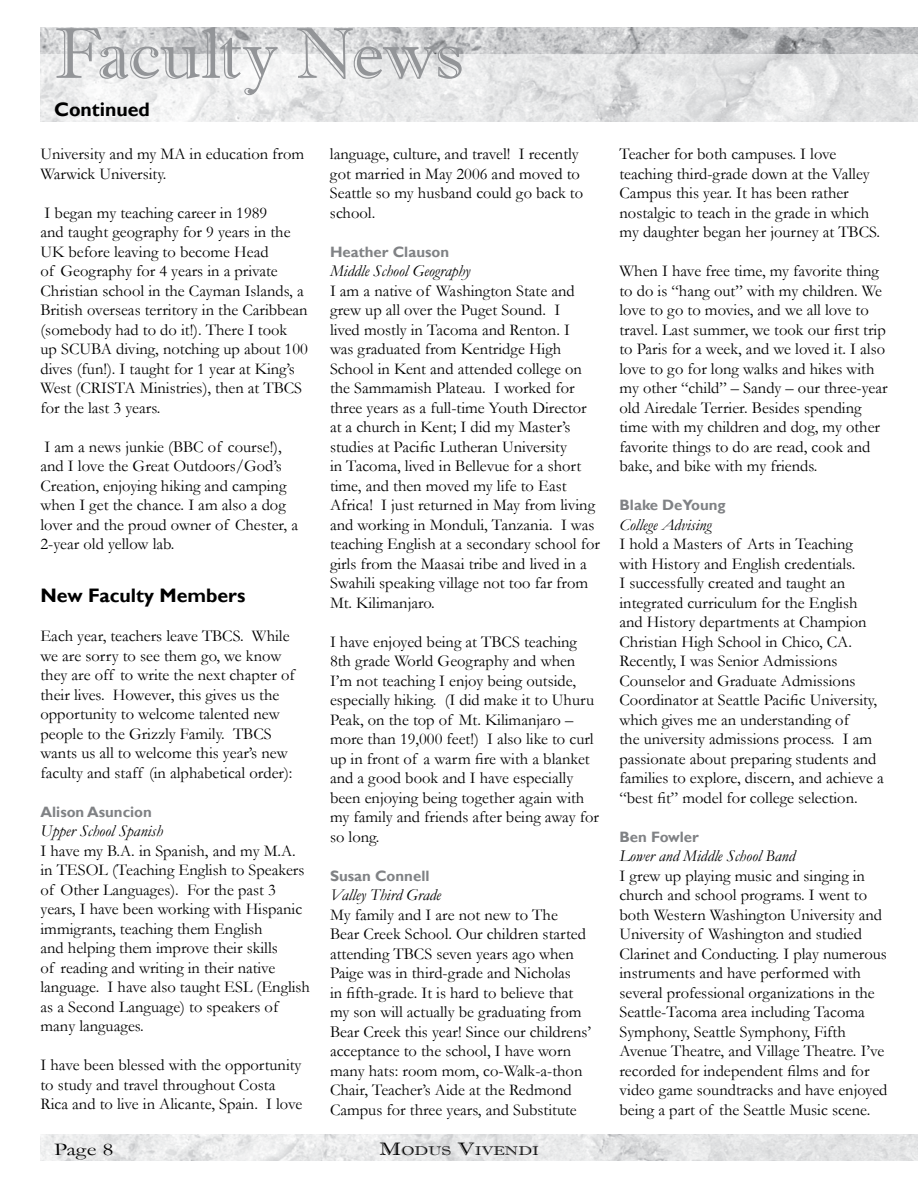
<style>
.page{position:relative;width:918px;height:1188px;background:#fff}
.page>*{position:absolute;margin:0;border:0;box-sizing:border-box;transform-origin:0 0}
.t1{font:72px "Imprint MT Shadow";letter-spacing:-.02em;color:#939598}
.t2{font:700 19.5px "Gill Sans";color:#000}
.t3{font:18px "Garamond";color:#000;scale:1.3 1}
.t4{font:16.5px/19.5px "Garamond";color:#000}
.t5{font:italic 16.5px "Garamond";color:#000}
.t6{font:700 15px "Gill Sans";color:#808285}
.t7{font:12.6px "Imprint MT Shadow";color:#000;scale:1.3 1}
.s1{font-size:18px}
</style>
<div class="page">
<img style="left:40px;top:27px;width:878px;height:27px">
<img style="left:40px;top:54px;width:878px;height:68px">
<img style="left:40px;top:1134px;width:878px;height:27px">
<h1 class="t1" style="left:54px;top:11px;width:411px">Faculty News</h1>
<p class="t2" style="left:54px;top:98px;width:97px">Continued</p>
<p class="t4" style="left:41px;top:144px;width:265px">University and my MA in education from<br>Warwick University.</p>
<p class="t4" style="left:41px;top:202px;width:269px">I began my teaching career in 1989<br>and taught geography for 9 years in the UK before leaving to become Head<br>of Geography for 4 years in a private Christian school in the Cayman Islands, a British overseas territory in the Caribbean (somebody had to do it!). There I took up SCUBA diving, notching up about 100 dives (fun!). I taught for 1 year at King’s West (CRISTA Ministries), then at TBCS for the last 3 years.</p>
<p class="t4" style="left:41px;top:437px;width:259px">I am a news junkie (BBC of course!), and I love the Great Outdoors/God’s Creation, enjoying hiking and camping when I get the chance. I am also a dog lover and the proud owner of Chester, a 2-year old yellow lab.</p>
<p class="t2" style="left:40px;top:584px;width:206px">New Faculty Members</p>
<p class="t4" style="left:40px;top:626px;width:256px">Each year, teachers leave TBCS. While we are sorry to see them go, we know they are off to write the next chapter of their lives. However, this gives us the opportunity to welcome talented new people to the Grizzly Family. TBCS wants us all to welcome this year’s new faculty and staff (in alphabetical order):</p>
<p class="t6" style="left:40px;top:802px;width:113px">Alison Asuncion</p>
<p class="t5" style="left:40px;top:820px;width:124px">Upper School Spanish</p>
<p class="t4" style="left:40px;top:840px;width:271px">I have my B.A. in Spanish, and my M.A. in TESOL (Teaching English to Speakers of Other Languages). For the past 3 years, I have been working with Hispanic immigrants, teaching them English<br>and helping them improve their skills<br>of reading and writing in their native language. I have also taught ESL (English as a Second Language) to speakers of many languages.</p>
<p class="t4" style="left:40px;top:1055px;width:263px">I have been blessed with the opportunity to study and travel throughout Costa<br>Rica and to live in Alicante, Spain. I love</p>
<p class="t4" style="left:330px;top:144px;width:255px">language, culture, and travel! I recently got married in May 2006 and moved to<br>Seattle so my husband could go back to school.</p>
<p class="t6" style="left:330px;top:243px;width:121px">Heather Clauson</p>
<p class="t5" style="left:330px;top:260px;width:142px">Middle School Geography</p>
<p class="t4" style="left:330px;top:280px;width:271px">I am a native of Washington State and grew up all over the Puget Sound. I<br>lived mostly in Tacoma and Renton. I<br>was graduated from Kentridge High School in Kent and attended college on the Sammamish Plateau. I worked for three years as a full-time Youth Director at a church in Kent; I did my Master’s studies at Pacific Lutheran University<br>in Tacoma, lived in Bellevue for a short time, and then moved my life to East Africa! I just returned in May from living and working in Monduli, Tanzania. I was teaching English at a secondary school for girls from the Maasai tribe and lived in a Swahili speaking village not too far from Mt. Kilimanjaro.</p>
<p class="t4" style="left:330px;top:631px;width:270px">I have enjoyed being at TBCS teaching 8th grade World Geography and when I’m not teaching I enjoy being outside, especially hiking. (I did make it to Uhuru Peak, on the top of Mt. Kilimanjaro – more than 19,000 feet!) I also like to curl up in front of a warm fire with a blanket and a good book and I have especially been enjoying being together again with my family and friends after being away for so long.</p>
<p class="t6" style="left:330px;top:867px;width:101px">Susan Connell</p>
<p class="t5" style="left:330px;top:884px;width:113px">Valley Third Grade</p>
<p class="t4" style="left:330px;top:904px;width:263px">My family and I are not new to The Bear Creek School. Our children started attending TBCS seven years ago when Paige was in third-grade and Nicholas<br>in fifth-grade. It is hard to believe that my son will actually be graduating from Bear Creek this year! Since our childrens’ acceptance to the school, I have worn many hats: room mom, co-Walk-a-thon Chair, Teacher’s Aide at the Redmond Campus for three years, and Substitute</p>
<p class="t3" style="left:54px;top:1137px;width:47px">Page 8</p>
<p class="t7" style="left:379px;top:1143px;width:28px"><span class="s1">M</span>ODUS</p>
<p class="t7" style="left:457px;top:1143px;width:23px"><span class="s1">V</span>IVENDI</p>
<p class="t4" style="left:620px;top:144px;width:262px">Teacher for both campuses. I love teaching third-grade down at the Valley Campus this year. It has been rather nostalgic to teach in the grade in which my daughter began her journey at TBCS.</p>
<p class="t4" style="left:620px;top:261px;width:270px">When I have free time, my favorite thing to do is “hang out” with my children. We love to go to movies, and we all love to travel. Last summer, we took our first trip to Paris for a week, and we loved it. I also love to go for long walks and hikes with my other “child” – Sandy – our three-year old Airedale Terrier. Besides spending time with my children and dog, my other favorite things to do are read, cook and bake, and bike with my friends.</p>
<p class="t6" style="left:620px;top:496px;width:108px">Blake DeYoung</p>
<p class="t5" style="left:620px;top:513px;width:94px">College Advising</p>
<p class="t4" style="left:620px;top:534px;width:266px">I hold a Masters of Arts in Teaching with History and English credentials.<br>I successfully created and taught an integrated curriculum for the English and History departments at Champion Christian High School in Chico, CA.<br>Recently, I was Senior Admissions Counselor and Graduate Admissions Coordinator at Seattle Pacific University, which gives me an understanding of<br>the university admissions process. I am passionate about preparing students and families to explore, discern, and achieve a “best fit” model for college selection.</p>
<p class="t6" style="left:620px;top:828px;width:81px">Ben Fowler</p>
<p class="t5" style="left:620px;top:845px;width:177px">Lower and Middle School Band</p>
<p class="t4" style="left:620px;top:865px;width:270px">I grew up playing music and singing in church and school programs. I went to both Western Washington University and University of Washington and studied Clarinet and Conducting. I play numerous instruments and have performed with several professional organizations in the Seattle-Tacoma area including Tacoma Symphony, Seattle Symphony, Fifth Avenue Theatre, and Village Theatre. I’ve recorded for independent films and for video game soundtracks and have enjoyed being a part of the Seattle Music scene.</p>
</div>
